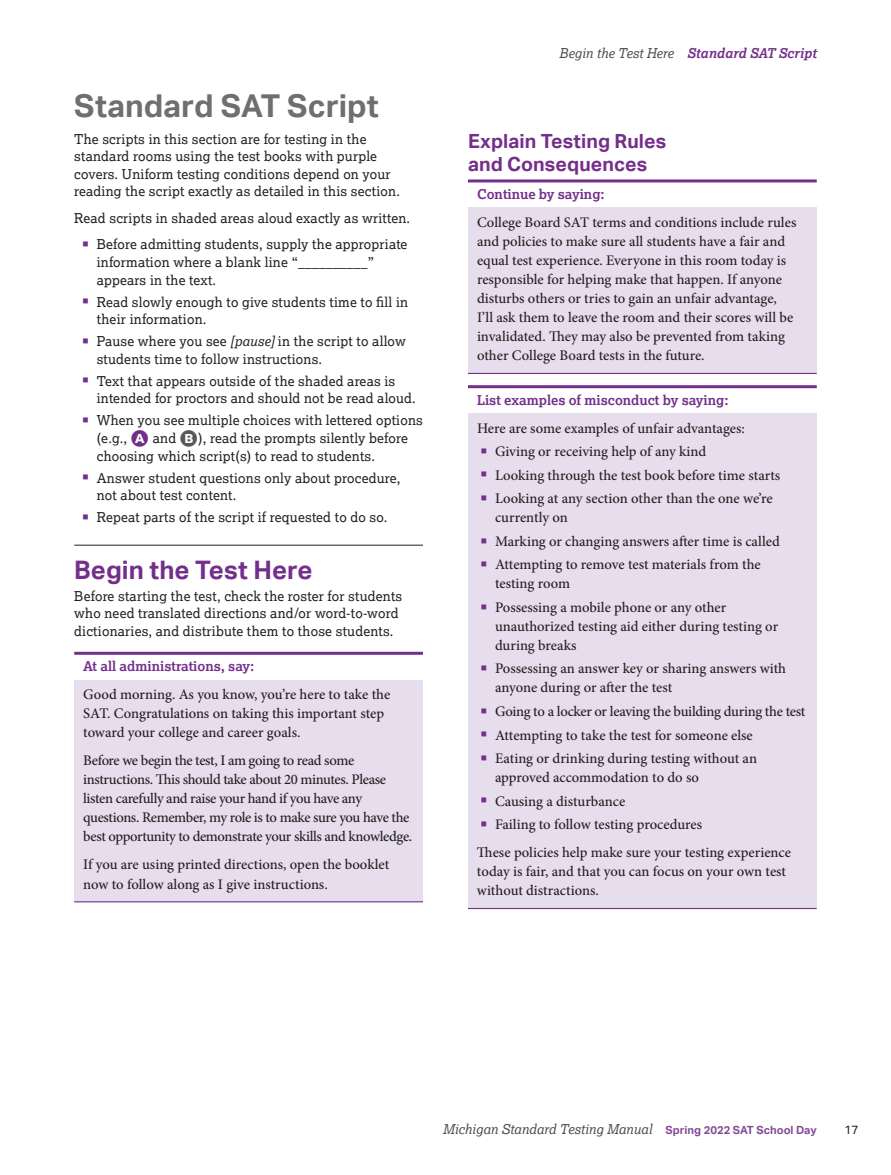
<style>
.page{position:relative;width:891px;height:1175px;background:#fff}
.page>*{position:absolute;margin:0;border:0;box-sizing:border-box;transform-origin:0 0}
.t1{font:700 31.5px "Aktiv Grotesk";color:#6d6f71}
.t2{font:700 25.5px "Aktiv Grotesk";letter-spacing:.005em;color:#742f8b}
.t3{font:700 19.5px/22.5px "Aktiv Grotesk";letter-spacing:.005em;color:#742f8b}
.t4{font:500 14.7px/19px "Minion Pro";letter-spacing:-.005em;color:#231f20}
.t5{font:500 14.7px/19px "Minion Pro";letter-spacing:-.03em;color:#231f20}
.t6{font:13.5px/17.5px "Lexia";letter-spacing:.015em;color:#231f20}
.t7{font:700 13.5px "Lexia";color:#742f8b}
.t8{font:italic 13.5px "Lexia";color:#4d4d4f}
.t9{font:italic 700 13.5px "Lexia";color:#742f8b}
.t10{font:12px "Aktiv Grotesk";color:#231f20}
.s1{font-style:italic}
.s2{font-family:"Growding";color:#742f8b}
.s3{font-family:"Growding";color:#58595b}
.s4{font-weight:400;color:#4d4d4f}
.s5{font-family:"Aktiv Grotesk";font-weight:700;font-style:normal;font-size:11.25px;color:#834c97}
</style>
<div class="page">
<hr style="left:74px;top:545px;width:349px;height:1px;background:#231f20">
<hr style="left:74px;top:652px;width:349px;height:3px;background:#742f8b">
<div style="left:74px;top:679px;width:349px;height:71px;background:#e6deed"></div>
<div style="left:74px;top:745px;width:349px;height:109px;background:#e6deed"></div>
<div style="left:74px;top:849px;width:349px;height:52px;background:#e6deed"></div>
<hr style="left:74px;top:901px;width:349px;height:1px;background:#742f8b">
<hr style="left:468px;top:179px;width:349px;height:3px;background:#742f8b">
<div style="left:468px;top:207px;width:349px;height:166px;background:#e6deed"></div>
<hr style="left:468px;top:373px;width:349px;height:1px;background:#742f8b">
<hr style="left:468px;top:385px;width:349px;height:3px;background:#742f8b">
<div style="left:468px;top:413px;width:349px;height:33px;background:#e6deed"></div>
<div style="left:468px;top:436px;width:349px;height:33px;background:#e6deed"></div>
<div style="left:468px;top:460px;width:349px;height:33px;background:#e6deed"></div>
<div style="left:468px;top:483px;width:349px;height:52px;background:#e6deed"></div>
<div style="left:468px;top:526px;width:349px;height:33px;background:#e6deed"></div>
<div style="left:468px;top:549px;width:349px;height:52px;background:#e6deed"></div>
<div style="left:468px;top:592px;width:349px;height:71px;background:#e6deed"></div>
<div style="left:468px;top:654px;width:349px;height:51px;background:#e6deed"></div>
<div style="left:468px;top:696px;width:349px;height:33px;background:#e6deed"></div>
<div style="left:468px;top:720px;width:349px;height:32px;background:#e6deed"></div>
<div style="left:468px;top:743px;width:349px;height:52px;background:#e6deed"></div>
<div style="left:468px;top:786px;width:349px;height:32px;background:#e6deed"></div>
<div style="left:468px;top:809px;width:349px;height:33px;background:#e6deed"></div>
<div style="left:468px;top:837px;width:349px;height:71px;background:#e6deed"></div>
<hr style="left:468px;top:908px;width:349px;height:1px;background:#742f8b">
<h1 class="t1" style="left:74px;top:88px;width:306px">Standard SAT Script</h1>
<p class="t6" style="left:74px;top:130px;width:327px">The scripts in this section are for testing in the standard rooms using the test books with purple covers. Uniform testing conditions depend on your reading the script exactly as detailed in this section.</p>
<p class="t6" style="left:74px;top:204px;width:338px;line-height:26.5px;text-align:right">Read scripts in shaded areas aloud exactly as written.<br>Before admitting students, supply the appropriate</p>
<p class="t6" style="left:97px;top:253px;width:279px">information where a blank line “__________” appears in the text.</p>
<p class="t6" style="left:97px;top:292px;width:313px">Read slowly enough to give students time to fill in their information.</p>
<p class="t6" style="left:97px;top:332px;width:311px">Pause where you see <span class="s1">[pause]</span> in the script to allow students time to follow instructions.</p>
<p class="t6" style="left:97px;top:372px;width:321px">Text that appears outside of the shaded areas is intended for proctors and should not be read aloud.</p>
<p class="t6" style="left:97px;top:411px;width:328px">When you see multiple choices with lettered options (e.g., <span class="s2">A</span> and <span class="s3">B</span>), read the prompts silently before choosing which script(s) to read to students.</p>
<p class="t6" style="left:97px;top:468px;width:305px">Answer student questions only about procedure, not about test content.</p>
<p class="t6" style="left:97px;top:508px;width:292px">Repeat parts of the script if requested to do so.</p>
<h2 class="t2" style="left:74px;top:555px;width:240px">Begin the Test Here</h2>
<p class="t6" style="left:74px;top:586px;width:330px">Before starting the test, check the roster for students who need translated directions and/or word-to-word dictionaries, and distribute them to those students.</p>
<p class="t7" style="left:83px;top:658px;width:173px">At all administrations, say:</p>
<p class="t4" style="left:83px;top:685px;width:309px">Good morning. As you know, you’re here to take the<br>SAT. Congratulations on taking this important step toward your college and career goals.</p>
<p class="t5" style="left:83px;top:751px;width:331px">Before we begin the test, I am going to read some instructions. This should take about 20 minutes. Please listen carefully and raise your hand if you have any questions. Remember, my role is to make sure you have the best opportunity to demonstrate your skills and knowledge.</p>
<p class="t4" style="left:83px;top:855px;width:308px">If you are using printed directions, open the booklet now to follow along as I give instructions.</p>
<p class="t9" style="left:559px;top:44px;width:259px"><span class="s4">Begin the Test Here</span> Standard SAT Script</p>
<h3 class="t3" style="left:468px;top:130px;width:200px">Explain Testing Rules and Consequences</h3>
<p class="t7" style="left:477px;top:185px;width:129px">Continue by saying:</p>
<p class="t4" style="left:477px;top:213px;width:321px">College Board SAT terms and conditions include rules and policies to make sure all students have a fair and equal test experience. Everyone in this room today is responsible for helping make that happen. If anyone disturbs others or tries to gain an unfair advantage, I’ll ask them to leave the room and their scores will be invalidated. They may also be prevented from taking other College Board tests in the future.</p>
<p class="t7" style="left:477px;top:391px;width:253px">List examples of misconduct by saying:</p>
<p class="t4" style="left:495px;top:416px;width:287px;line-height:23.5px;text-indent:-18px">Here are some examples of unfair advantages:<br>Giving or receiving help of any kind<br>Looking through the test book before time starts Looking at any section other than the one we’re</p>
<p class="t4" style="left:495px;top:506px;width:286px;line-height:23.5px">currently on<br>Marking or changing answers after time is called<br>Attempting to remove test materials from the</p>
<p class="t4" style="left:495px;top:572px;width:233px;line-height:23.5px">testing room<br>Possessing a mobile phone or any other</p>
<p class="t4" style="left:495px;top:616px;width:285px">unauthorized testing aid either during testing or during breaks</p>
<p class="t4" style="left:495px;top:659px;width:293px">Possessing an answer key or sharing answers with anyone during or after the test</p>
<p class="t4" style="left:495px;top:699px;width:312px;line-height:23.5px">Going to a locker or leaving the building during the test<br>Attempting to take the test for someone else<br>Eating or drinking during testing without an</p>
<p class="t4" style="left:495px;top:765px;width:209px;line-height:23.5px">approved accommodation to do so<br>Causing a disturbance<br>Failing to follow testing procedures</p>
<p class="t4" style="left:477px;top:843px;width:316px">These policies help make sure your testing experience today is fair, and that you can focus on your own test without distractions.</p>
<p class="t8" style="left:443px;top:1121px;width:376px">Michigan Standard Testing Manual <span class="s5">Spring 2022 SAT School Day</span></p>
<p class="t10" style="left:845px;top:1122px;width:16px">17</p>
</div>
